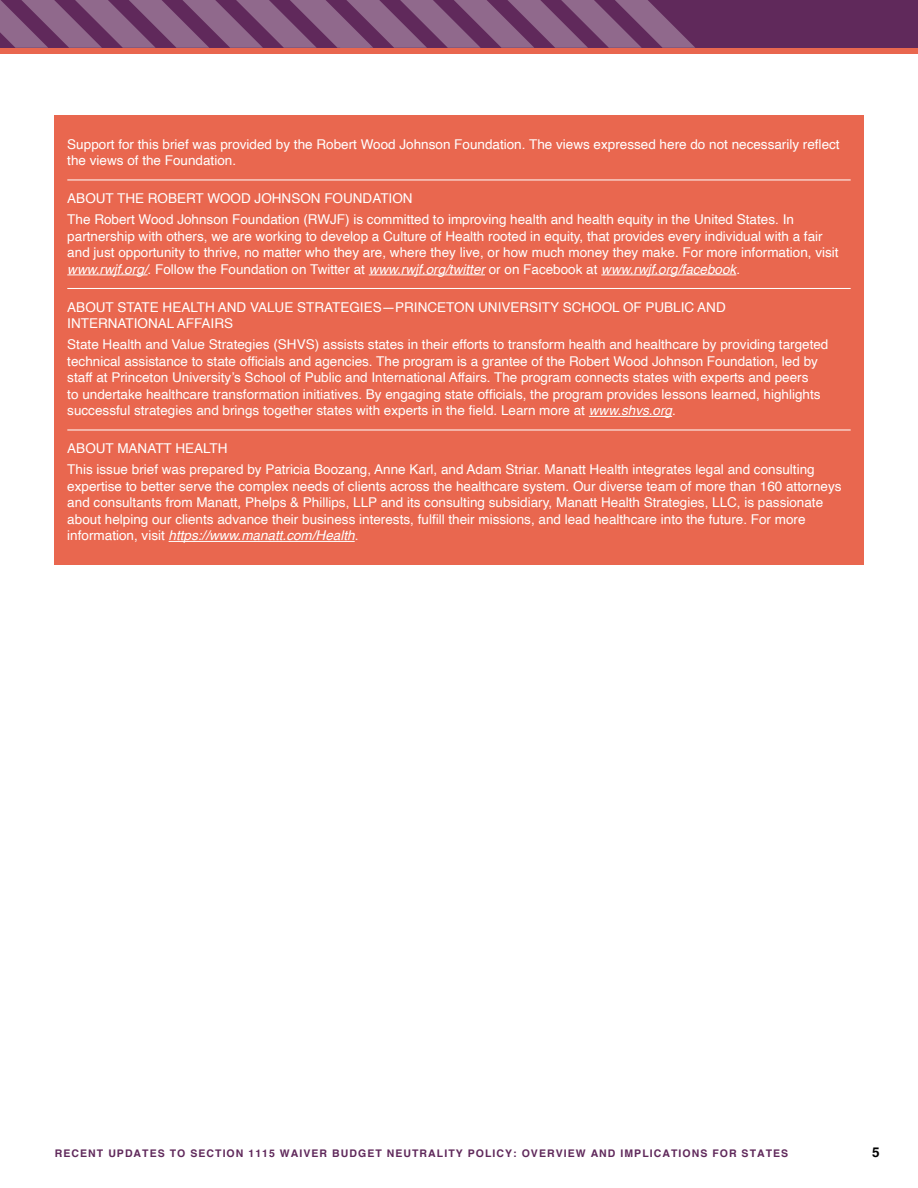
<style>
.page{position:relative;width:918px;height:1188px;background:#fff}
.page>*{position:absolute;margin:0;border:0;box-sizing:border-box;transform-origin:0 0}
.t1{font:13.5px/16.5px "Helvetica";color:#fff}
.t2{font:700 13.5px "Helvetica";color:#000}
.t3{font:700 10.5px "Helvetica";letter-spacing:.1em;color:#60295b}
.s1{font-style:italic}
</style>
<div class="page">
<div style="left:0;top:0;width:918px;height:49px;background:#60295b"></div>
<div style="left:0;top:48px;width:918px;height:5px;background:#e9674f"></div>
<svg style="left:0;top:0;width:695px;height:48px"></svg>
<div style="left:54px;top:115px;width:810px;height:450px;background:#e9674f"></div>
<hr style="left:67px;top:180px;width:784px;height:1px;background:#fff">
<hr style="left:67px;top:275px;width:81px;height:1px;background:#fff">
<hr style="left:369px;top:275px;width:116px;height:1px;background:#fff">
<hr style="left:601px;top:275px;width:135px;height:1px;background:#fff">
<hr style="left:67px;top:288px;width:784px;height:1px;background:#fff">
<hr style="left:589px;top:416px;width:83px;height:1px;background:#fff">
<hr style="left:67px;top:430px;width:784px;height:1px;background:#fff">
<hr style="left:169px;top:541px;width:186px;height:1px;background:#fff">
<p class="t1" style="left:67px;top:136px;width:774px">Support for this brief was provided by the Robert Wood Johnson Foundation. The views expressed here do not necessarily reflect the views of the Foundation.</p>
<p class="t1" style="left:67px;top:188px;width:728px;line-height:21.1px">ABOUT THE ROBERT WOOD JOHNSON FOUNDATION<br>The Robert Wood Johnson Foundation (RWJF) is committed to improving health and health equity in the United States. In</p>
<p class="t1" style="left:67px;top:228px;width:773px">partnership with others, we are working to develop a Culture of Health rooted in equity, that provides every individual with a fair and just opportunity to thrive, no matter who they are, where they live, or how much money they make. For more information, visit <span class="s1">www.rwjf.org/</span>. Follow the Foundation on Twitter at <span class="s1">www.rwjf.org/twitter</span> or on Facebook at <span class="s1">www.rwjf.org/facebook</span>.</p>
<p class="t1" style="left:67px;top:299px;width:660px">ABOUT STATE HEALTH AND VALUE STRATEGIES—PRINCETON UNIVERSITY SCHOOL OF PUBLIC AND<br>INTERNATIONAL AFFAIRS</p>
<p class="t1" style="left:67px;top:337px;width:763px">State Health and Value Strategies (SHVS) assists states in their efforts to transform health and healthcare by providing targeted technical assistance to state officials and agencies. The program is a grantee of the Robert Wood Johnson Foundation, led by staff at Princeton University’s School of Public and International Affairs. The program connects states with experts and peers<br>to undertake healthcare transformation initiatives. By engaging state officials, the program provides lessons learned, highlights successful strategies and brings together states with experts in the field. Learn more at <span class="s1">www.shvs.org</span>.</p>
<p class="t1" style="left:67px;top:438px;width:749px;line-height:21.1px">ABOUT MANATT HEALTH<br>This issue brief was prepared by Patricia Boozang, Anne Karl, and Adam Striar. Manatt Health integrates legal and consulting</p>
<p class="t1" style="left:67px;top:478px;width:776px">expertise to better serve the complex needs of clients across the healthcare system. Our diverse team of more than 160 attorneys and consultants from Manatt, Phelps &amp; Phillips, LLP and its consulting subsidiary, Manatt Health Strategies, LLC, is passionate about helping our clients advance their business interests, fulfill their missions, and lead healthcare into the future. For more information, visit <span class="s1">https://www.manatt.com/Health</span>.</p>
<p class="t3" style="left:55px;top:1147px;width:735px">RECENT UPDATES TO SECTION 1115 WAIVER BUDGET NEUTRALITY POLICY: OVERVIEW AND IMPLICATIONS FOR STATES</p>
<p class="t2" style="left:872px;top:1144px;width:9px">5</p>
</div>
